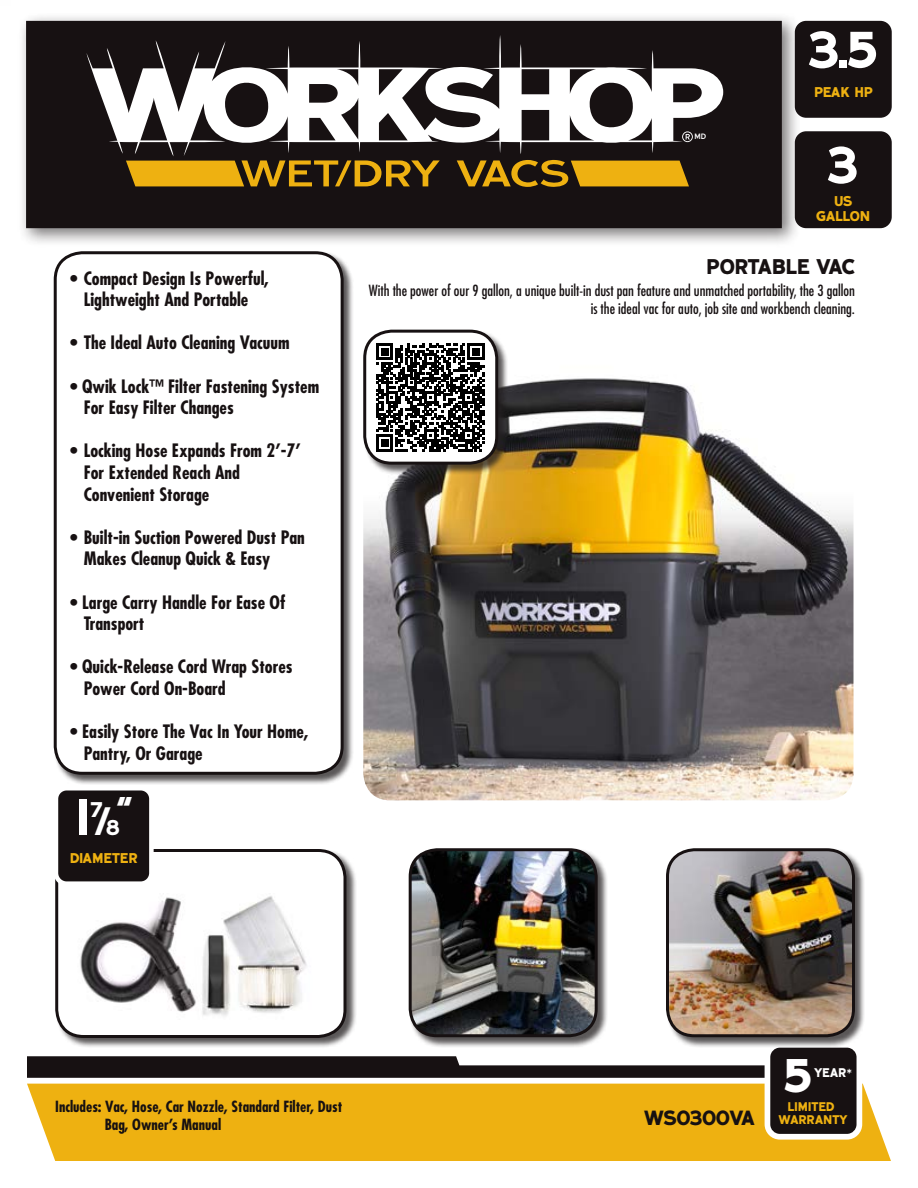
<style>
.page{position:relative;width:918px;height:1188px;background:#fff}
.page>*{position:absolute;margin:0;border:0;box-sizing:border-box;transform-origin:0 0}
.t1{font:54px/115.4px "LHF Garner BOLD";color:#fff;text-align:center}
.t2{font:49.95px "LHF Garner BOLD";color:#fff}
.t3{font:22.5px "LHF Garner BOLD";letter-spacing:-.015em;color:#171112}
.t4{font:22.5px "LHF Garner BOLD";color:#fff}
.t5{font:21.75px "LHF Garner BOLD";letter-spacing:.005em;color:#171112}
.t6{font:700 condensed 18px/21.6px "Futura";color:#171112}
.t7{font:condensed 15px/18px "Futura";color:#171112;text-align:right}
.t8{font:700 condensed 15px/18px "Futura";color:#171112}
.t9{font:15px/15px "LHF Garner BOLD";color:#eeb111;text-align:center}
.t10{font:700 condensed 13.5px "Futura";color:#fff}
.t11{font:13.35px/13.4px "LHF Garner BOLD";color:#eeb111;text-align:center}
.t12{font:13.35px "LHF Garner BOLD";color:#fff}
.t13{font:8.4px "LHF Garner LIGHT";color:#fff}
.s1{font-size:42px}
.s2{font-size:37.5px}
</style>
<div class="page">
<div style="left:17px;top:13px;width:783px;height:235px;background:#231f20;opacity:.6"></div>
<div style="left:27px;top:22px;width:754px;height:205px;background:#171112"></div>
<div style="left:26px;top:21px;width:756px;height:207px;border:2px solid #171112"></div>
<div style="left:796px;top:22px;width:95px;height:95px;background:#171112;border-radius:11px"></div>
<div style="left:795px;top:21px;width:97px;height:97px;border:2px solid #171112;border-radius:11px"></div>
<div style="left:796px;top:132px;width:95px;height:95px;background:#171112;border-radius:11px"></div>
<div style="left:795px;top:131px;width:97px;height:97px;border:2px solid #171112;border-radius:11px"></div>
<svg style="left:126px;top:160px;width:314px;height:26px"></svg>
<svg style="left:457px;top:160px;width:232px;height:27px"></svg>
<svg style="left:86px;top:35px;width:637px;height:121px"></svg>
<svg style="left:682px;top:131px;width:11px;height:11px"></svg>
<div style="left:27px;top:1084px;width:864px;height:77px;background:#eeb111"></div>
<svg style="left:27px;top:1056px;width:738px;height:22px"></svg>
<div style="left:765px;top:1042px;width:97px;height:98px;background:#fff;border-radius:15px"></div>
<div style="left:770px;top:1048px;width:87px;height:86px;background:#171112;border-radius:10px"></div>
<div style="left:55px;top:251px;width:299px;height:534px;background:#231f20;opacity:.75"></div>
<div style="left:55px;top:253px;width:287px;height:520px;background:#fff;border-radius:27px"></div>
<div style="left:54px;top:251px;width:290px;height:524px;border:3px solid #171112;border-radius:27px"></div>
<div style="left:56px;top:849px;width:300px;height:199px;background:#231f20;opacity:.75"></div>
<img style="left:57px;top:850px;width:288px;height:186px">
<div style="left:55px;top:849px;width:292px;height:189px;border:3px solid #171112;border-radius:27px"></div>
<div style="left:667px;top:848px;width:198px;height:199px;background:#231f20;opacity:.75"></div>
<img style="left:668px;top:850px;width:186px;height:186px">
<div style="left:666px;top:848px;width:189px;height:189px;border:3px solid #171112;border-radius:27px"></div>
<div style="left:410px;top:848px;width:198px;height:199px;background:#231f20;opacity:.75"></div>
<img style="left:410px;top:850px;width:186px;height:186px">
<div style="left:409px;top:848px;width:189px;height:189px;border:3px solid #171112;border-radius:27px"></div>
<div style="left:56px;top:788px;width:95px;height:96px;background:#171112;border-radius:11px"></div>
<div style="left:54px;top:786px;width:100px;height:100px;border:4px solid #fff;border-radius:11px"></div>
<img style="left:363px;top:351px;width:491px;height:449px">
<div style="left:364px;top:330px;width:144px;height:145px;background:#231f20;opacity:.75"></div>
<div style="left:365px;top:331px;width:132px;height:132px;background:#fff;border-radius:27px"></div>
<div style="left:363px;top:330px;width:135px;height:135px;border:3px solid #171112;border-radius:27px"></div>
<svg style="left:376px;top:343px;width:108px;height:108px"></svg>
<p class="t6" style="left:70px;top:267px;width:200px;text-align:center">• Compact Design Is Powerful,<br>Lightweight And Portable</p>
<p class="t6" style="left:70px;top:332px;width:221px">• The Ideal Auto Cleaning Vacuum</p>
<p class="t6" style="left:84px;top:375px;width:237px;text-indent:-14px">• Qwik Lock™ Filter Fastening System<br>For Easy Filter Changes</p>
<p class="t6" style="left:84px;top:440px;width:219px;text-indent:-14px">• Locking Hose Expands From 2’-7’<br>For Extended Reach And<br>Convenient Storage</p>
<p class="t6" style="left:84px;top:526px;width:223px;text-indent:-14px">• Built-in Suction Powered Dust Pan<br>Makes Cleanup Quick &amp; Easy</p>
<p class="t6" style="left:84px;top:591px;width:203px;text-indent:-14px">• Large Carry Handle For Ease Of<br>Transport</p>
<p class="t6" style="left:84px;top:656px;width:210px;text-indent:-14px">• Quick-Release Cord Wrap Stores<br>Power Cord On-Board</p>
<p class="t6" style="left:84px;top:721px;width:226px;text-indent:-14px">• Easily Store The Vac In Your Home,<br>Pantry, Or Garage</p>
<h1 class="t1" style="left:76px;top:758px;width:17px">1</h1>
<p class="t4" style="left:91px;top:804px;width:43px">7<span class="s1">/</span>8<span class="s2">”</span></p>
<p class="t9" style="left:70px;top:851px;width:69px">DIAMETER</p>
<p class="t13" style="left:695px;top:132px;width:13px">MD</p>
<h1 class="t1" style="left:808px;top:-9px;width:70px">3.5<br>3</h1>
<p class="t9" style="left:814px;top:84px;width:60px">PEAK HP</p>
<p class="t9" style="left:816px;top:193px;width:56px">US<br>GALLON</p>
<p class="t3" style="left:706px;top:252px;width:150px">PORTABLE VAC</p>
<p class="t7" style="left:369px;top:281px;width:488px">With the power of our 9 gallon, a unique built-in dust pan feature and unmatched portability, the 3 gallon is the ideal vac for auto, job site and workbench cleaning.</p>
<p class="t8" style="left:105px;top:1098px;width:239px;text-indent:-50px">Includes: Vac, Hose, Car Nozzle, Standard Filter, Dust<br>Bag, Owner’s Manual</p>
<p class="t5" style="left:645px;top:1104px;width:111px">WS0300VA</p>
<h2 class="t2" style="left:784px;top:1044px;width:29px">5</h2>
<p class="t12" style="left:814px;top:1064px;width:34px">YEAR</p>
<p class="t11" style="left:779px;top:1100px;width:70px">LIMITED<br>WARRANTY</p>
<p class="t10" style="left:847px;top:1065px;width:7px">*</p>
</div>
